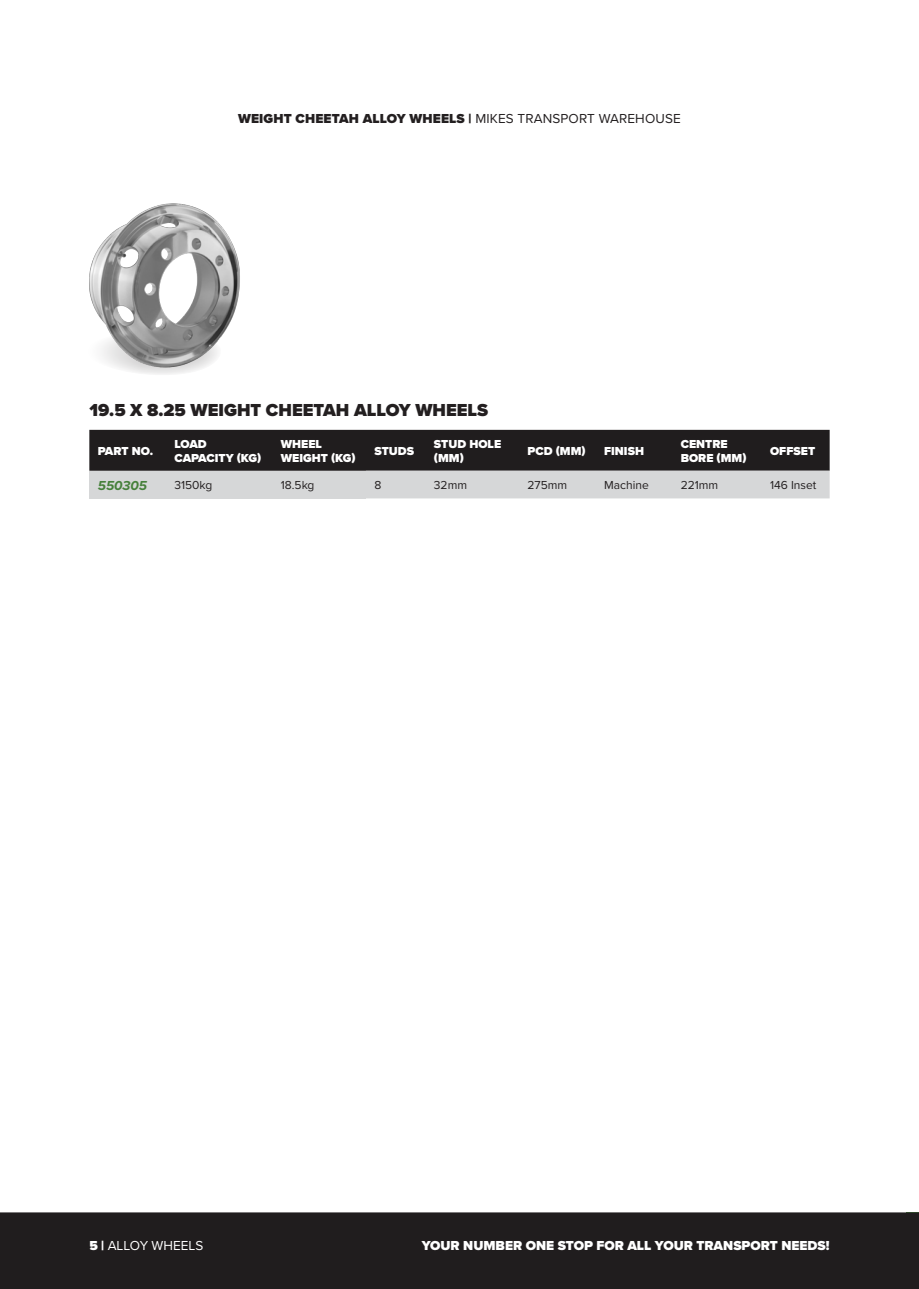
<style>
.page{position:relative;width:919px;height:1289px;background:#fff}
.page>*{position:absolute;margin:0;border:0;box-sizing:border-box;transform-origin:0 0}
.t1{font:900 18px "Proxima Nova";color:#231f20}
.t2{font:900 13.5px "Proxima Nova";letter-spacing:.01em;color:#231f20}
.t3{font:900 13.5px "Proxima Nova";color:#fff}
.t4{font:13.5px "Proxima Nova";color:#fff}
.t5{font:italic 700 13.5px "Proxima Nova";color:#46803b}
.t6{font:900 12px/14.4px "Proxima Nova";color:#fff}
.t7{font:12px "Proxima Nova";color:#231f20}
.s1{font-weight:400}
.s2{font-weight:900}
</style>
<div class="page">
<div style="left:0;top:1212px;width:918px;height:76px;background:#201d1e"></div>
<svg style="left:89px;top:430px;width:740px;height:68px;background:#696869"></svg>
<svg style="left:122px;top:368px;width:79px;height:6px"></svg>
<img style="left:89px;top:203px;width:151px;height:165px">
<p class="t2" style="left:238px;top:109px;width:444px">WEIGHT CHEETAH ALLOY WHEELS | <span class="s1">MIKES TRANSPORT WAREHOUSE</span></p>
<p class="t1" style="left:89px;top:397px;width:400px">19.5 X 8.25 WEIGHT CHEETAH ALLOY WHEELS</p>
<p class="t6" style="left:98px;top:444px;width:57px">PART NO.</p>
<p class="t6" style="left:174px;top:436px;width:88px">LOAD<br>CAPACITY (KG)</p>
<p class="t6" style="left:281px;top:436px;width:76px">WHEEL<br>WEIGHT (KG)</p>
<p class="t6" style="left:374px;top:444px;width:41px">STUDS</p>
<p class="t6" style="left:434px;top:436px;width:69px">STUD HOLE (MM)</p>
<p class="t6" style="left:527px;top:444px;width:60px">PCD (MM)</p>
<p class="t6" style="left:604px;top:444px;width:41px">FINISH</p>
<p class="t6" style="left:680px;top:436px;width:67px">CENTRE<br>BORE (MM)</p>
<p class="t6" style="left:770px;top:444px;width:47px">OFFSET</p>
<p class="t5" style="left:98px;top:475px;width:51px">550305</p>
<p class="t7" style="left:174px;top:476px;width:39px">3150kg</p>
<p class="t7" style="left:281px;top:476px;width:35px">18.5kg</p>
<p class="t7" style="left:374px;top:476px;width:8px">8</p>
<p class="t7" style="left:434px;top:476px;width:35px">32mm</p>
<p class="t7" style="left:527px;top:476px;width:41px">275mm</p>
<p class="t7" style="left:604px;top:476px;width:46px">Machine</p>
<p class="t7" style="left:680px;top:476px;width:39px">221mm</p>
<p class="t7" style="left:770px;top:476px;width:48px">146 Inset</p>
<p class="t4" style="left:89px;top:1235px;width:115px"><span class="s2">5 |</span> ALLOY WHEELS</p>
<p class="t3" style="left:421px;top:1235px;width:409px">YOUR NUMBER ONE STOP FOR ALL YOUR TRANSPORT NEEDS!</p>
</div>
